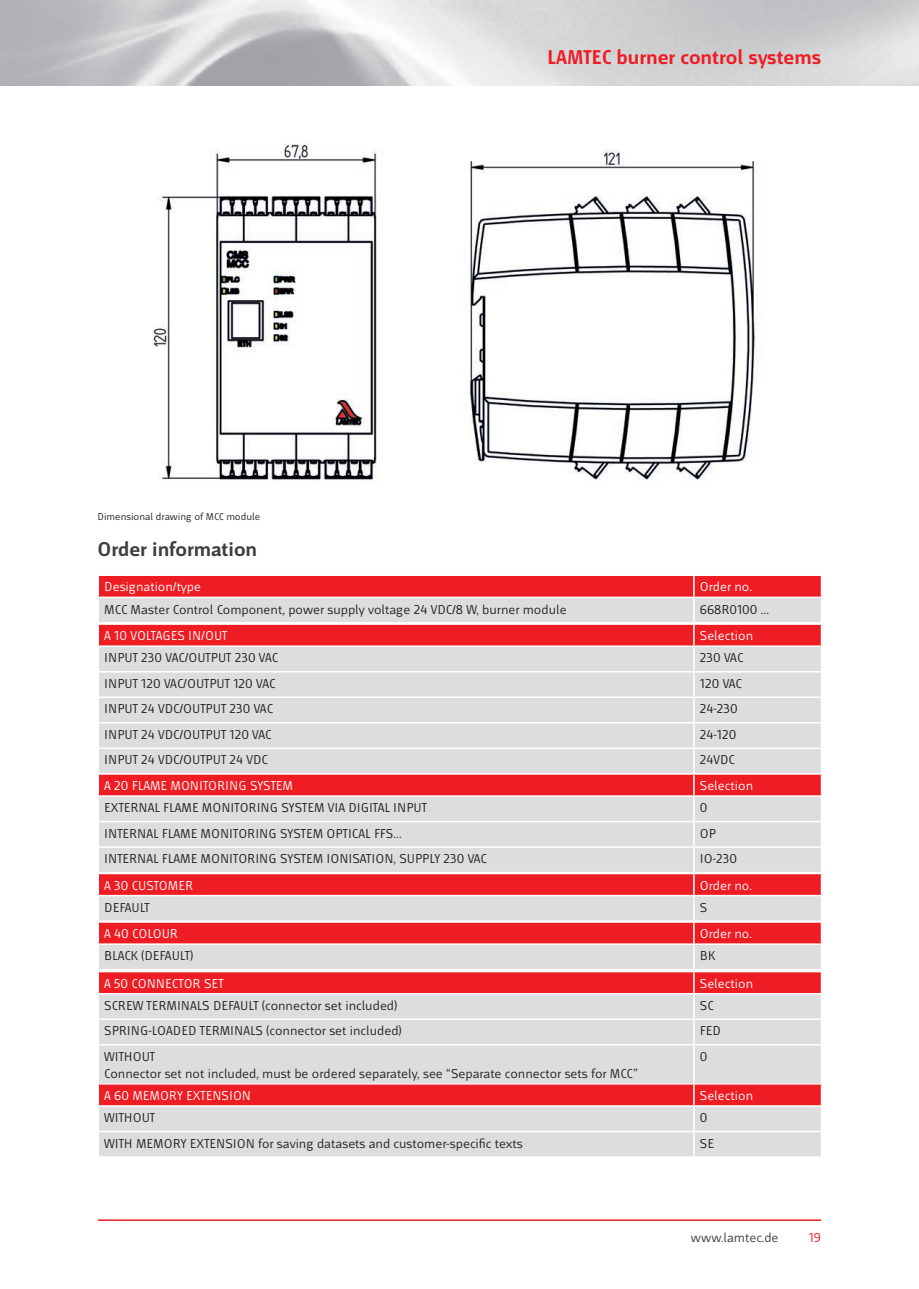
<style>
.page{position:relative;width:919px;height:1289px;background:#fff}
.page>*{position:absolute;margin:0;border:0;box-sizing:border-box;transform-origin:0 0}
.t1{font:700 21px "Mr Jones";color:#ee1d23}
.t2{font:700 21px "Mr Jones";color:#3e3e3f}
.t3{font:13.5px/17px "Mr Jones";color:#231f20}
.t4{font:13.5px "Mr Jones";color:#fff}
.t5{font:13.5px "Mr Jones";color:#3e3e3f}
.t6{font:13.5px "Mr Jones";color:#ee1d23}
.t7{font:10.5px "Mr Jones";color:#231f20}
</style>
<div class="page">
<hr style="left:98px;top:1219px;width:723px;height:1px;background:#ee1d23">
<div style="left:99px;top:1045px;width:721px;height:38px;background:#dcdddf"></div>
<svg style="left:98px;top:576px;width:723px;height:468px;background:#e3acaf"></svg>
<hr style="left:820px;top:1019px;width:2px;height:25px;background:#fff">
<hr style="left:693px;top:1045px;width:1px;height:38px;background:#fff">
<svg style="left:98px;top:1084px;width:723px;height:72px;background:#e2a7aa"></svg>
<hr style="left:820px;top:1132px;width:2px;height:24px;background:#fff">
<img style="left:153px;top:144px;width:605px;height:336px">
<p class="t7" style="left:97px;top:511px;width:164px">Dimensional drawing of MCC module</p>
<h1 class="t1" style="left:547px;top:46px;width:275px">LAMTEC burner control systems</h1>
<h1 class="t2" style="left:97px;top:538px;width:161px">Order information</h1>
<p class="t4" style="left:104px;top:579px;width:98px">Designation/type</p>
<p class="t4" style="left:699px;top:579px;width:53px">Order no.</p>
<p class="t3" style="left:104px;top:600px;width:464px">MCC Master Control Component, power supply voltage 24 VDC/8 W, burner module</p>
<p class="t3" style="left:699px;top:600px;width:71px">668R0100 …</p>
<p class="t4" style="left:104px;top:628px;width:125px">A 10 VOLTAGES IN/OUT</p>
<p class="t4" style="left:699px;top:628px;width:55px">Selection</p>
<p class="t3" style="left:104px;top:649px;width:175px">INPUT 230 VAC/OUTPUT 230 VAC</p>
<p class="t3" style="left:699px;top:649px;width:45px">230 VAC</p>
<p class="t3" style="left:104px;top:675px;width:172px">INPUT 120 VAC/OUTPUT 120 VAC</p>
<p class="t3" style="left:699px;top:675px;width:43px">120 VAC</p>
<p class="t3" style="left:104px;top:700px;width:170px">INPUT 24 VDC/OUTPUT 230 VAC</p>
<p class="t3" style="left:699px;top:700px;width:39px">24-230</p>
<p class="t3" style="left:104px;top:726px;width:169px">INPUT 24 VDC/OUTPUT 120 VAC</p>
<p class="t3" style="left:699px;top:726px;width:38px">24-120</p>
<p class="t3" style="left:104px;top:751px;width:165px">INPUT 24 VDC/OUTPUT 24 VDC</p>
<p class="t3" style="left:699px;top:751px;width:36px">24VDC</p>
<p class="t4" style="left:104px;top:778px;width:190px">A 20 FLAME MONITORING SYSTEM</p>
<p class="t4" style="left:699px;top:778px;width:55px">Selection</p>
<p class="t3" style="left:104px;top:799px;width:324px">EXTERNAL FLAME MONITORING SYSTEM VIA DIGITAL INPUT</p>
<p class="t3" style="left:699px;top:799px;width:9px">0</p>
<p class="t3" style="left:104px;top:824px;width:299px">INTERNAL FLAME MONITORING SYSTEM OPTICAL FFS…</p>
<p class="t3" style="left:699px;top:824px;width:18px">OP</p>
<p class="t3" style="left:104px;top:850px;width:384px">INTERNAL FLAME MONITORING SYSTEM IONISATION, SUPPLY 230 VAC</p>
<p class="t3" style="left:699px;top:850px;width:39px">IO-230</p>
<p class="t4" style="left:104px;top:877px;width:90px">A 30 CUSTOMER</p>
<p class="t4" style="left:699px;top:877px;width:53px">Order no.</p>
<p class="t3" style="left:104px;top:898px;width:47px">DEFAULT</p>
<p class="t3" style="left:699px;top:898px;width:9px">S</p>
<p class="t4" style="left:104px;top:926px;width:75px">A 40 COLOUR</p>
<p class="t4" style="left:699px;top:926px;width:53px">Order no.</p>
<p class="t3" style="left:104px;top:947px;width:90px">BLACK (DEFAULT)</p>
<p class="t3" style="left:699px;top:947px;width:17px">BK</p>
<p class="t4" style="left:104px;top:975px;width:121px">A 50 CONNECTOR SET</p>
<p class="t4" style="left:699px;top:975px;width:55px">Selection</p>
<p class="t3" style="left:104px;top:997px;width:295px">SCREW TERMINALS DEFAULT (connector set included)</p>
<p class="t3" style="left:699px;top:997px;width:15px">SC</p>
<p class="t3" style="left:104px;top:1022px;width:299px">SPRING-LOADED TERMINALS (connector set included)</p>
<p class="t3" style="left:699px;top:1022px;width:22px">FED</p>
<p class="t3" style="left:104px;top:1048px;width:535px">WITHOUT<br>Connector set not included, must be ordered separately, see “Separate connector sets for MCC”</p>
<p class="t3" style="left:699px;top:1048px;width:9px">0</p>
<p class="t4" style="left:104px;top:1088px;width:148px">A 60 MEMORY EXTENSION</p>
<p class="t4" style="left:699px;top:1088px;width:55px">Selection</p>
<p class="t3" style="left:104px;top:1109px;width:52px">WITHOUT</p>
<p class="t3" style="left:699px;top:1109px;width:9px">0</p>
<p class="t3" style="left:104px;top:1134px;width:420px">WITH MEMORY EXTENSION for saving datasets and customer-specific texts</p>
<p class="t3" style="left:699px;top:1134px;width:16px">SE</p>
<p class="t5" style="left:690px;top:1230px;width:89px">www.lamtec.de</p>
<p class="t6" style="left:808px;top:1230px;width:14px">19</p>
</div>
